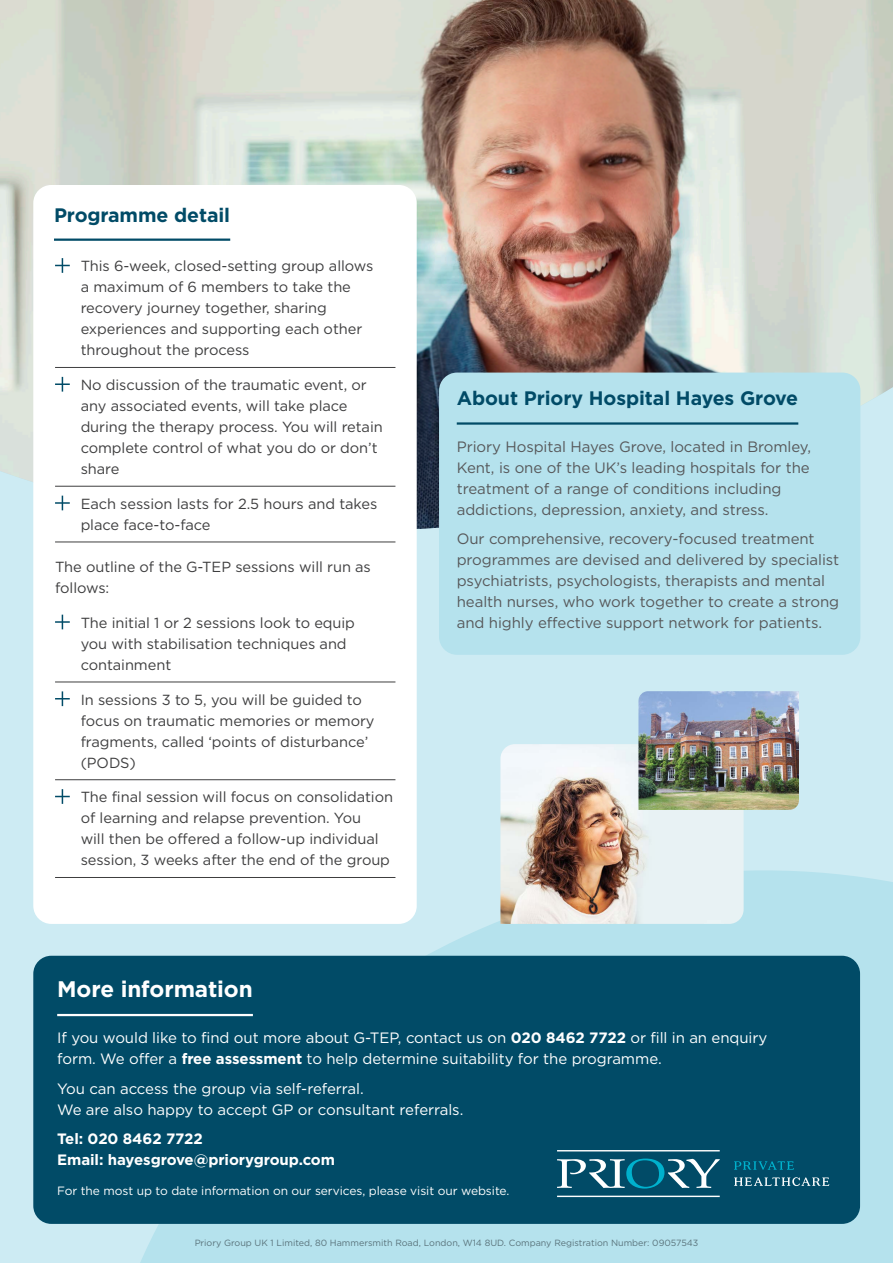
<style>
.page{position:relative;width:893px;height:1263px;background:#cdebf3}
.page>*{position:absolute;margin:0;border:0;box-sizing:border-box;transform-origin:0 0}
.t1{font:700 22.5px "Gotham";letter-spacing:-.005em;color:#fff}
.t2{font:700 19.5px "Gotham";letter-spacing:-.005em;color:#014b67}
.t3{font:15px/21px "Gotham";letter-spacing:-.005em;color:#57585a}
.t4{font:15px/21px "Gotham";letter-spacing:-.005em;color:#fff}
.t5{font:700 15px/21px "Gotham";letter-spacing:-.005em;color:#fff}
.t6{font:14.7px/21px "Gotham";letter-spacing:-.005em;color:#3e3e3f}
.t7{font:12px "Gotham";letter-spacing:-.005em;color:#fff}
.t8{font:9px "Gotham";color:#808285}
.s1{font-weight:700}
</style>
<div class="page">
<svg style="left:74px;top:870px;width:819px;height:393px;fill:#b5e2ed"></svg>
<div style="left:33px;top:956px;width:827px;height:268px;background:#014b67;border-radius:18px"></div>
<svg style="left:734px;top:1161px;width:60px;height:9px"></svg>
<svg style="left:557px;top:1150px;width:163px;height:47px"></svg>
<svg style="left:734px;top:1177px;width:95px;height:9px"></svg>
<img style="left:0;top:0;width:893px;height:529px">
<div style="left:33px;top:185px;width:384px;height:739px;background:#fff;border-radius:18px"></div>
<div style="left:439px;top:373px;width:421px;height:282px;background:#b5e2ed;border-radius:18px"></div>
<hr style="left:457px;top:422px;width:341px;height:3px;background:#014b67">
<hr style="left:57px;top:1014px;width:196px;height:2px;background:#fff">
<hr style="left:54px;top:239px;width:176px;height:2px;background:#014b67">
<hr style="left:55px;top:367px;width:340px;height:1px;background:#3e3e3f">
<hr style="left:55px;top:486px;width:340px;height:1px;background:#3e3e3f">
<hr style="left:55px;top:542px;width:340px;height:1px;background:#3e3e3f">
<hr style="left:55px;top:682px;width:340px;height:1px;background:#3e3e3f">
<hr style="left:55px;top:779px;width:340px;height:1px;background:#3e3e3f">
<hr style="left:55px;top:877px;width:340px;height:1px;background:#3e3e3f">
<svg style="left:55px;top:258px;width:15px;height:15px"></svg>
<svg style="left:55px;top:377px;width:15px;height:15px"></svg>
<svg style="left:55px;top:496px;width:15px;height:14px"></svg>
<svg style="left:55px;top:615px;width:15px;height:14px"></svg>
<svg style="left:55px;top:691px;width:15px;height:15px"></svg>
<svg style="left:55px;top:789px;width:15px;height:15px"></svg>
<img style="left:500px;top:744px;width:244px;height:180px">
<img style="left:638px;top:691px;width:161px;height:119px">
<p class="t2" style="left:54px;top:202px;width:178px">Programme detail</p>
<p class="t6" style="left:81px;top:255px;width:294px">This 6-week, closed-setting group allows a maximum of 6 members to take the recovery journey together, sharing experiences and supporting each other throughout the process</p>
<p class="t6" style="left:81px;top:374px;width:304px">No discussion of the traumatic event, or any associated events, will take place during the therapy process. You will retain complete control of what you do or don’t share</p>
<p class="t6" style="left:81px;top:493px;width:298px">Each session lasts for 2.5 hours and takes place face-to-face</p>
<p class="t6" style="left:55px;top:556px;width:317px">The outline of the G-TEP sessions will run as follows:</p>
<p class="t6" style="left:81px;top:612px;width:276px">The initial 1 or 2 sessions look to equip you with stabilisation techniques and containment</p>
<p class="t6" style="left:81px;top:689px;width:295px">In sessions 3 to 5, you will be guided to focus on traumatic memories or memory fragments, called ‘points of disturbance’ (PODS)</p>
<p class="t6" style="left:81px;top:786px;width:314px">The final session will focus on consolidation of learning and relapse prevention. You<br>will then be offered a follow-up individual session, 3 weeks after the end of the group</p>
<p class="t2" style="left:457px;top:386px;width:343px">About Priory Hospital Hayes Grove</p>
<p class="t3" style="left:457px;top:436px;width:356px">Priory Hospital Hayes Grove, located in Bromley, Kent, is one of the UK’s leading hospitals for the treatment of a range of conditions including addictions, depression, anxiety, and stress.</p>
<p class="t3" style="left:457px;top:528px;width:384px">Our comprehensive, recovery-focused treatment programmes are devised and delivered by specialist psychiatrists, psychologists, therapists and mental health nurses, who work together to create a strong and highly effective support network for patients.</p>
<p class="t1" style="left:57px;top:974px;width:197px">More information</p>
<p class="t4" style="left:57px;top:1027px;width:712px">If you would like to find out more about G-TEP, contact us on <span class="s1">020 8462 7722</span> or fill in an enquiry form. We offer a <span class="s1">free assessment</span> to help determine suitability for the programme.</p>
<p class="t4" style="left:57px;top:1078px;width:408px">You can access the group via self-referral.<br>We are also happy to accept GP or consultant referrals.</p>
<p class="t5" style="left:57px;top:1128px;width:279px">Tel: 020 8462 7722<br>Email: hayesgrove@priorygroup.com</p>
<p class="t7" style="left:57px;top:1183px;width:454px">For the most up to date information on our services, please visit our website.</p>
<p class="t8" style="left:195px;top:1236px;width:505px">Priory Group UK 1 Limited, 80 Hammersmith Road, London, W14 8UD. Company Registration Number: 09057543</p>
</div>
